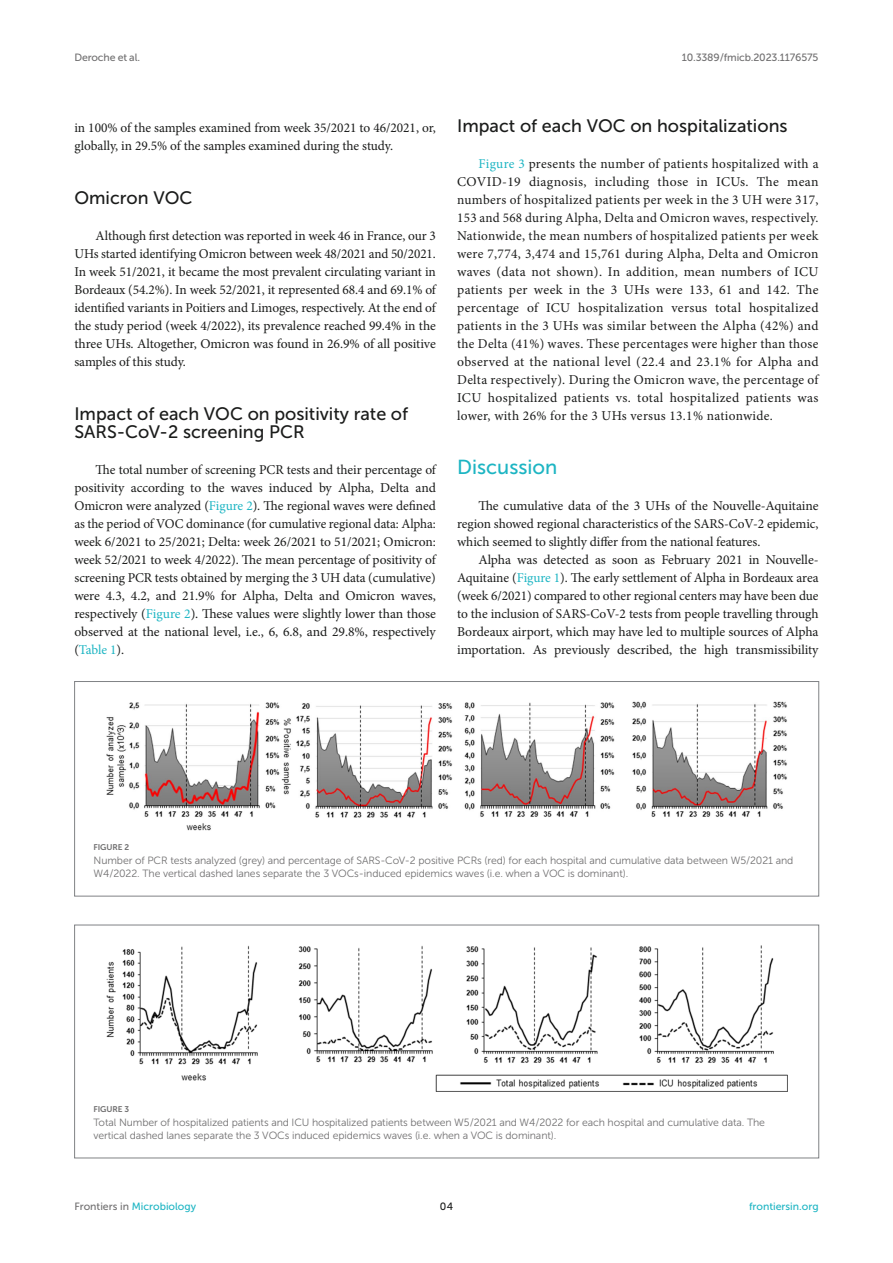
<style>
.page{position:relative;width:893px;height:1263px;background:#fff}
.page>*{position:absolute;margin:0;border:0;box-sizing:border-box;transform-origin:0 0}
.HEAD_1{font:20.25px "Museo Sans 500";color:#1db5c3}
.HEAD_2{font:18px/18px "Museo Sans 500";color:#1b1c1b}
.TEXT_FLUSH{font:13.5px/18px "Minion Pro";letter-spacing:-.005em;color:#1b1c1b;text-align:justify}
.TEXT{font:13.5px/18px "Minion Pro";letter-spacing:-.005em;color:#1b1c1b;text-align:justify}
.FIG_LEG{font:10.5px/13.5px "Museo Sans 300";letter-spacing:-.01em;color:#706f70}
.t1{font:10.5px "Museo Sans 500";letter-spacing:-.015em;color:#706f70}
.t2{font:10.5px "Museo Sans 500";color:#1db5c3}
.t3{font:10.5px "Museo Sans 500";color:#1b1c1b}
.FIG_HD{font:8.25px "Museo Sans 700";letter-spacing:-.01em;color:#706f70}
.s1{color:#1db5c3}
.s2{color:#706f70}
</style>
<div class="page">
<img style="left:106px;top:701px;width:681px;height:130px">
<div style="left:74px;top:681px;width:745px;height:215px;border:1px solid #808285"></div>
<img style="left:106px;top:945px;width:682px;height:147px">
<p class="t1" style="left:74px;top:51px;width:67px">Deroche et al.</p>
<p class="t1" style="left:682px;top:51px;width:138px">10.3389/fmicb.2023.1176575</p>
<p class="TEXT_FLUSH" style="left:74px;top:119px;width:363px">in 100% of the samples examined from week 35/2021 to 46/2021, or, globally, in 29.5% of the samples examined during the study.</p>
<p class="HEAD_2" style="left:74px;top:189px;width:120px">Omicron VOC</p>
<p class="TEXT_FLUSH" style="left:74px;top:227px;width:363px;text-indent:21px">Although first detection was reported in week 46 in France, our 3<br>UHs started identifying Omicron between week 48/2021 and 50/2021.<br>In week 51/2021, it became the most prevalent circulating variant in Bordeaux (54.2%). In week 52/2021, it represented 68.4 and 69.1% of identified variants in Poitiers and Limoges, respectively. At the end of the study period (week 4/2022), its prevalence reached 99.4% in the three UHs. Altogether, Omicron was found in 26.9% of all positive samples of this study.</p>
<p class="HEAD_2" style="left:74px;top:405px;width:335px">Impact of each VOC on positivity rate of<br>SARS-CoV-2 screening PCR</p>
<p class="TEXT_FLUSH" style="left:74px;top:461px;width:363px;text-indent:21px">The total number of screening PCR tests and their percentage of positivity according to the waves induced by Alpha, Delta and Omicron were analyzed (<span class="s1">Figure 2</span>). The regional waves were defined as the period of VOC dominance (for cumulative regional data: Alpha: week 6/2021 to 25/2021; Delta: week 26/2021 to 51/2021; Omicron: week 52/2021 to week 4/2022). The mean percentage of positivity of screening PCR tests obtained by merging the 3 UH data (cumulative) were 4.3, 4.2, and 21.9% for Alpha, Delta and Omicron waves, respectively (<span class="s1">Figure 2</span>). These values were slightly lower than those observed at the national level, i.e., 6, 6.8, and 29.8%, respectively (<span class="s1">Table 1</span>).</p>
<p class="HEAD_2" style="left:457px;top:117px;width:332px">Impact of each VOC on hospitalizations</p>
<p class="TEXT_FLUSH" style="left:457px;top:155px;width:363px;text-indent:21px"><span class="s1">Figure 3</span> presents the number of patients hospitalized with a COVID-19 diagnosis, including those in ICUs. The mean numbers of hospitalized patients per week in the 3 UH were 317, 153 and 568 during Alpha, Delta and Omicron waves, respectively.<br>Nationwide, the mean numbers of hospitalized patients per week were 7,774, 3,474 and 15,761 during Alpha, Delta and Omicron waves (data not shown). In addition, mean numbers of ICU patients per week in the 3 UHs were 133, 61 and 142. The percentage of ICU hospitalization versus total hospitalized patients in the 3 UHs was similar between the Alpha (42%) and the Delta (41%) waves. These percentages were higher than those observed at the national level (22.4 and 23.1% for Alpha and Delta respectively). During the Omicron wave, the percentage of ICU hospitalized patients vs. total hospitalized patients was lower, with 26% for the 3 UHs versus 13.1% nationwide.</p>
<p class="HEAD_1" style="left:457px;top:456px;width:102px">Discussion</p>
<p class="TEXT_FLUSH" style="left:457px;top:497px;width:363px;text-indent:21px">The cumulative data of the 3 UHs of the Nouvelle-Aquitaine region showed regional characteristics of the SARS-CoV-2 epidemic, which seemed to slightly differ from the national features.</p>
<p class="TEXT" style="left:457px;top:551px;width:363px;text-indent:21px">Alpha was detected as soon as February 2021 in Nouvelle-Aquitaine (<span class="s1">Figure 1</span>). The early settlement of Alpha in Bordeaux area (week 6/2021) compared to other regional centers may have been due to the inclusion of SARS-CoV-2 tests from people travelling through Bordeaux airport, which may have led to multiple sources of Alpha importation. As previously described, the high transmissibility</p>
<p class="FIG_HD" style="left:94px;top:843px;width:37px">FIGURE 2</p>
<p class="FIG_LEG" style="left:94px;top:853px;width:701px">Number of PCR tests analyzed (grey) and percentage of SARS-CoV-2 positive PCRs (red) for each hospital and cumulative data between W5/2021 and<br>W4/2022. The vertical dashed lanes separate the 3 VOCs-induced epidemics waves (i.e. when a VOC is dominant).</p>
<p class="FIG_HD" style="left:94px;top:1104px;width:37px">FIGURE 3</p>
<p class="FIG_LEG" style="left:94px;top:1115px;width:673px">Total Number of hospitalized patients and ICU hospitalized patients between W5/2021 and W4/2022 for each hospital and cumulative data. The vertical dashed lanes separate the 3 VOCs induced epidemics waves (i.e. when a VOC is dominant).</p>
<p class="t2" style="left:74px;top:1200px;width:123px"><span class="s2">Frontiers in</span> Microbiology</p>
<p class="t3" style="left:440px;top:1200px;width:15px">04</p>
<p class="t2" style="left:749px;top:1200px;width:71px">frontiersin.org</p>
</div>
